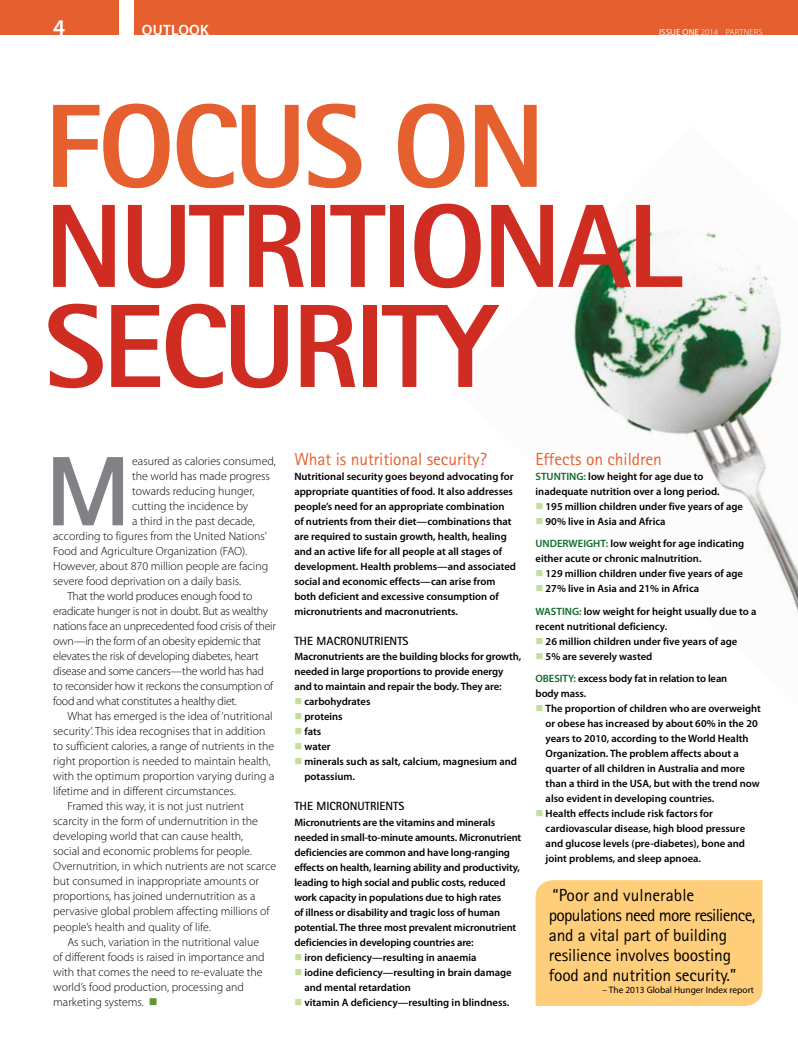
<style>
.page{position:relative;width:798px;height:1053px;background:#fff}
.page>*{position:absolute;margin:0;border:0;box-sizing:border-box;transform-origin:0 0}
.t1{font:800 118.75px/100px "Rotis Sans Serif";letter-spacing:-.03em;color:#cf2d22}
.t2{font:800 118.75px "Rotis Sans Serif";letter-spacing:-.03em;color:#e5602e}
.t3{font:800 98.88px "Rotis Sans Serif";color:#808285}
.t4{font:600 22.5px "Myriad Pro";color:#fff}
.t5{font:17.5px/20px "Rotis Sans Serif";letter-spacing:-.01em;color:#000}
.t6{font:17.5px "Rotis Sans Serif";letter-spacing:-.005em;color:#e5602e}
.t7{font:600 15px "Myriad Pro";letter-spacing:.02em;color:#fff}
.t8{font:300 11.88px "Myriad Pro";color:#000}
.t9{font:300 11.88px "Myriad Pro";letter-spacing:-.02em;color:#000}
.t10{font:700 11.88px "Rotis Sans Serif";color:#000}
.t11{font:600 10.62px/15px "Myriad Pro";color:#000}
.t12{font:9.38px "Myriad Pro";color:#000}
.t13{font:300 8.75px "Myriad Pro";letter-spacing:.02em;color:#fff}
.s1{font-weight:400}
.s2{color:#5e9732}
.s3{color:#c4df9b}
.s4{color:#0e6c29}
</style>
<div class="page">
<img style="left:566px;top:229px;width:231px;height:380px">
<div style="left:0;top:0;width:797px;height:35px;background:#e5602e"></div>
<div style="left:119px;top:0;width:14px;height:35px;background:#fff"></div>
<div style="left:535px;top:880px;width:227px;height:125px;background:#ffce7b"></div>
<h3 class="t4" style="left:53px;top:13px;width:14px">4</h3>
<h3 class="t7" style="left:142px;top:20px;width:68px">outlook</h3>
<p class="t13" style="left:658px;top:26px;width:105px"><span class="s1">issue one</span> 2014 PARTNERS</p>
<h1 class="t2" style="left:44px;top:71px;width:485px">FOCUS ON</h1>
<h1 class="t1" style="left:44px;top:195px;width:639px">NUTRITIONAL<br>SECURITY</h1>
<h2 class="t3" style="left:46px;top:429px;width:86px">M</h2>
<p class="t8" style="left:132px;top:454px;width:145px">easured as calories consumed,</p>
<p class="t8" style="left:132px;top:469px;width:139px">the world has made progress</p>
<p class="t8" style="left:132px;top:484px;width:124px">towards reducing hunger,</p>
<p class="t8" style="left:132px;top:499px;width:117px">cutting the incidence by</p>
<p class="t8" style="left:132px;top:514px;width:124px">a third in the past decade,</p>
<p class="t8" style="left:53px;top:529px;width:215px">according to figures from the United Nations’</p>
<p class="t8" style="left:53px;top:544px;width:195px">Food and Agriculture Organization (FAO).</p>
<p class="t8" style="left:53px;top:559px;width:216px">However, about 870 million people are facing</p>
<p class="t8" style="left:53px;top:574px;width:189px">severe food deprivation on a daily basis.</p>
<p class="t9" style="left:67px;top:589px;width:186px">That the world produces enough food to</p>
<p class="t9" style="left:53px;top:604px;width:216px">eradicate hunger is not in doubt. But as wealthy</p>
<p class="t9" style="left:53px;top:619px;width:224px">nations face an unprecedented food crisis of their</p>
<p class="t9" style="left:53px;top:634px;width:209px">own—in the form of an obesity epidemic that</p>
<p class="t9" style="left:53px;top:649px;width:207px">elevates the risk of developing diabetes, heart</p>
<p class="t9" style="left:53px;top:664px;width:212px">disease and some cancers—the world has had</p>
<p class="t9" style="left:53px;top:679px;width:222px">to reconsider how it reckons the consumption of</p>
<p class="t9" style="left:53px;top:694px;width:185px">food and what constitutes a healthy diet.</p>
<p class="t8" style="left:67px;top:709px;width:207px">What has emerged is the idea of ‘nutritional</p>
<p class="t8" style="left:53px;top:724px;width:214px">security’. This idea recognises that in addition</p>
<p class="t8" style="left:53px;top:739px;width:223px">to sufficient calories, a range of nutrients in the</p>
<p class="t8" style="left:53px;top:754px;width:219px">right proportion is needed to maintain health,</p>
<p class="t8" style="left:53px;top:769px;width:223px">with the optimum proportion varying during a</p>
<p class="t8" style="left:53px;top:784px;width:184px">lifetime and in different circumstances.</p>
<p class="t8" style="left:67px;top:799px;width:178px">Framed this way, it is not just nutrient</p>
<p class="t8" style="left:53px;top:814px;width:206px">scarcity in the form of undernutrition in the</p>
<p class="t8" style="left:53px;top:829px;width:191px">developing world that can cause health,</p>
<p class="t8" style="left:53px;top:844px;width:200px">social and economic problems for people.</p>
<p class="t8" style="left:53px;top:859px;width:224px">Overnutrition, in which nutrients are not scarce</p>
<p class="t8" style="left:53px;top:874px;width:207px">but consumed in inappropriate amounts or</p>
<p class="t8" style="left:53px;top:889px;width:204px">proportions, has joined undernutrition as a</p>
<p class="t8" style="left:53px;top:904px;width:218px">pervasive global problem affecting millions of</p>
<p class="t8" style="left:53px;top:919px;width:159px">people’s health and quality of life.</p>
<p class="t8" style="left:67px;top:934px;width:193px">As such, variation in the nutritional value</p>
<p class="t8" style="left:53px;top:949px;width:213px">of different foods is raised in importance and</p>
<p class="t8" style="left:53px;top:964px;width:211px">with that comes the need to re-evaluate the</p>
<p class="t8" style="left:53px;top:979px;width:192px">world’s food production, processing and</p>
<p class="t8" style="left:53px;top:994px;width:106px">marketing systems. <span class="s2">■</span></p>
<h3 class="t6" style="left:294px;top:449px;width:194px">What is nutritional security?</h3>
<p class="t11" style="left:294px;top:469px;width:223px">Nutritional security goes beyond advocating for appropriate quantities of food. It also addresses people’s need for an appropriate combination of nutrients from their diet—combinations that are required to sustain growth, health, healing and an active life for all people at all stages of development. Health problems—and associated social and economic effects—can arise from both deficient and excessive consumption of micronutrients and macronutrients.</p>
<p class="t10" style="left:294px;top:633px;width:53px">THE MACRONUTRIENTS</p>
<p class="t11" style="left:294px;top:649px;width:228px">Macronutrients are the building blocks for growth, needed in large proportions to provide energy and to maintain and repair the body. They are:</p>
<p class="t11" style="left:294px;top:694px;width:78px"><span class="s3">■</span> carbohydrates</p>
<p class="t11" style="left:294px;top:709px;width:50px"><span class="s3">■</span> proteins</p>
<p class="t11" style="left:294px;top:724px;width:28px"><span class="s3">■</span> fats</p>
<p class="t11" style="left:294px;top:739px;width:38px"><span class="s3">■</span> water</p>
<p class="t11" style="left:304px;top:754px;width:214px;text-indent:-10px"><span class="s3">■</span> minerals such as salt, calcium, magnesium and potassium.</p>
<p class="t10" style="left:294px;top:798px;width:49px">THE MICRONUTRIENTS</p>
<p class="t11" style="left:294px;top:814px;width:228px">Micronutrients are the vitamins and minerals needed in small-to-minute amounts. Micronutrient deficiencies are common and have long-ranging effects on health, learning ability and productivity, leading to high social and public costs, reduced work capacity in populations due to high rates<br>of illness or disability and tragic loss of human potential. The three most prevalent micronutrient deficiencies in developing countries are:</p>
<p class="t11" style="left:294px;top:949px;width:184px"><span class="s3">■</span> iron deficiency—resulting in anaemia</p>
<p class="t11" style="left:304px;top:964px;width:209px;text-indent:-10px"><span class="s3">■</span> iodine deficiency—resulting in brain damage and mental retardation</p>
<p class="t11" style="left:294px;top:994px;width:216px"><span class="s3">■</span> vitamin A deficiency—resulting in blindness.</p>
<h3 class="t6" style="left:535px;top:449px;width:128px">Effects on children</h3>
<p class="t11" style="left:535px;top:469px;width:185px"><span class="s4">STUNTING:</span> low height for age due to inadequate nutrition over a long period.</p>
<p class="t11" style="left:535px;top:499px;width:209px"><span class="s3">■</span> 195 million children under five years of age</p>
<p class="t11" style="left:535px;top:510px;width:131px;line-height:22.1px"><span class="s3">■</span> 90% live in Asia and Africa<br><span class="s4">UNDERWEIGH</span></p>
<p class="t11" style="left:535px;top:536px;width:210px;text-indent:65px"><span class="s4">T:</span> low weight for age indicating either acute or chronic malnutrition.</p>
<p class="t11" style="left:535px;top:566px;width:209px"><span class="s3">■</span> 129 million children under five years of age</p>
<p class="t11" style="left:535px;top:577px;width:165px;line-height:22.1px"><span class="s3">■</span> 27% live in Asia and 21% in Africa<br><span class="s4">WAS</span></p>
<p class="t11" style="left:535px;top:603px;width:222px;text-indent:21px"><span class="s4">TING:</span> low weight for height usually due to a recent nutritional deficiency.</p>
<p class="t11" style="left:535px;top:633px;width:203px"><span class="s3">■</span> 26 million children under five years of age</p>
<p class="t11" style="left:535px;top:644px;width:118px;line-height:22.1px"><span class="s3">■</span> 5% are severely wasted<br><span class="s4">OBESI</span></p>
<p class="t11" style="left:535px;top:670px;width:193px;text-indent:27px"><span class="s4">TY:</span> excess body fat in relation to lean body mass.</p>
<p class="t11" style="left:545px;top:700px;width:217px;text-indent:-10px"><span class="s3">■</span> The proportion of children who are overweight or obese has increased by about 60% in the 20 years to 2010, according to the World Health Organization. The problem affects about a quarter of all children in Australia and more than a third in the USA, but with the trend now also evident in developing countries.</p>
<p class="t11" style="left:545px;top:805px;width:201px;text-indent:-10px"><span class="s3">■</span> Health effects include risk factors for cardiovascular disease, high blood pressure and glucose levels (pre-diabetes), bone and joint problems, and sleep apnoea.</p>
<h3 class="t5" style="left:548px;top:884px;width:208px">“Poor and vulnerable populations need more resilience, and a vital part of building resilience involves boosting food and nutrition security.”</h3>
<p class="t12" style="left:602px;top:984px;width:153px">– The 2013 Global Hunger Index report</p>
</div>
